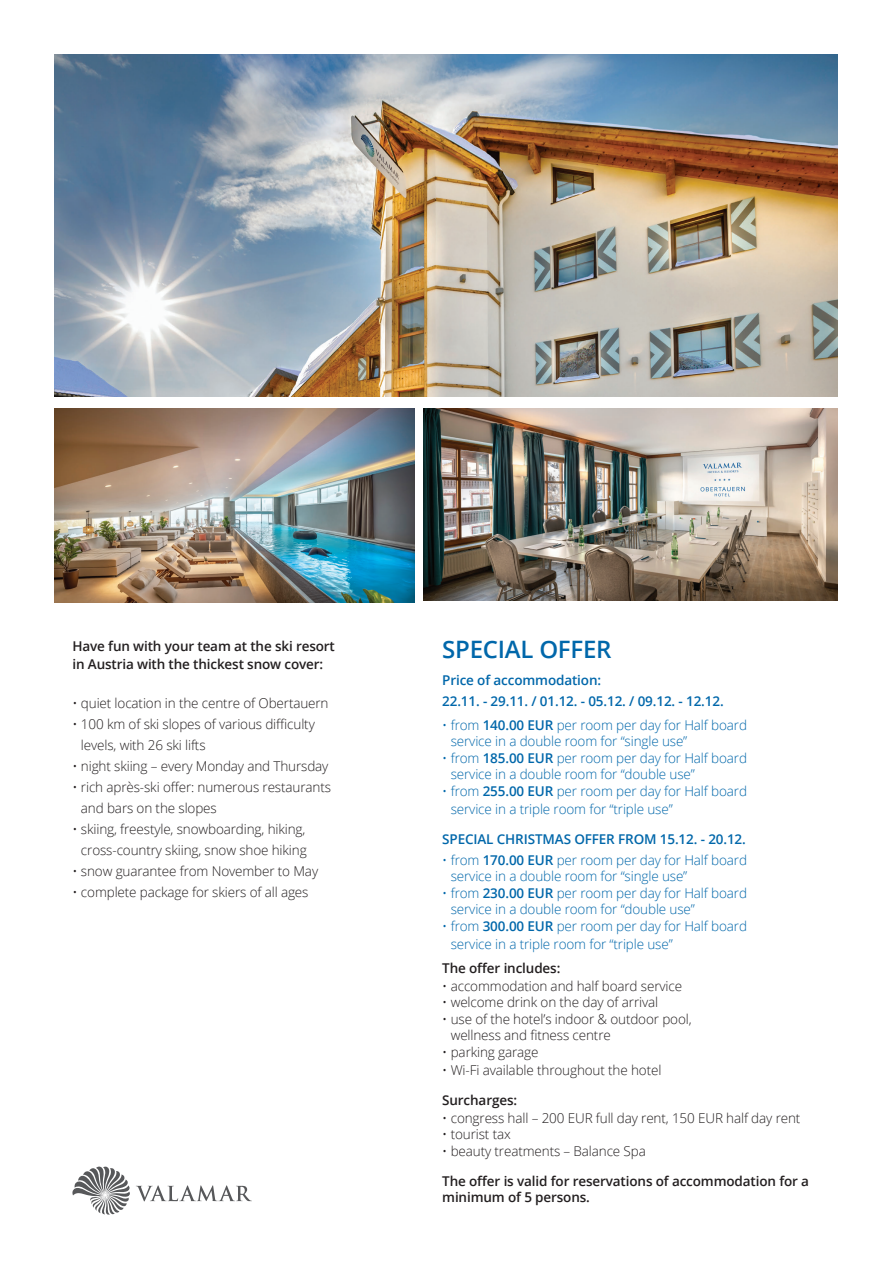
<style>
.page{position:relative;width:893px;height:1263px;background:#fff}
.page>*{position:absolute;margin:0;border:0;box-sizing:border-box;transform-origin:0 0}
.t1{font:600 24px "Open Sans";letter-spacing:-.01em;color:#0067aa}
.t2{font:300 13.5px/21px "Open Sans";letter-spacing:-.01em;color:#231f20}
.t3{font:300 13.5px/16.5px "Open Sans";letter-spacing:-.01em;color:#0067aa}
.t4{font:600 13.5px/18px "Open Sans";letter-spacing:-.01em;color:#231f20}
.t5{font:600 13.5px/21px "Open Sans";letter-spacing:-.01em;color:#0067aa}
.s1{font-weight:600}
</style>
<div class="page">
<img style="left:54px;top:54px;width:784px;height:343px">
<img style="left:54px;top:408px;width:361px;height:194px">
<img style="left:424px;top:408px;width:414px;height:193px">
<svg style="left:72px;top:1166px;width:58px;height:49px"></svg>
<svg style="left:136px;top:1185px;width:116px;height:16px"></svg>
<p class="t4" style="left:72px;top:637px;width:264px">Have fun with your team at the ski resort in Austria with the thickest snow cover:</p>
<p class="t2" style="left:72px;top:692px;width:258px">• quiet location in the centre of Obertauern</p>
<p class="t2" style="left:81px;top:713px;width:235px;text-indent:-9px">• 100 km of ski slopes of various difficulty levels, with 26 ski lifts</p>
<p class="t2" style="left:72px;top:755px;width:258px">• night skiing – every Monday and Thursday</p>
<p class="t2" style="left:81px;top:776px;width:252px;text-indent:-9px">• rich après-ski offer: numerous restaurants and bars on the slopes</p>
<p class="t2" style="left:72px;top:818px;width:236px;text-align:right">• skiing, freestyle, snowboarding, hiking, cross-country skiing, snow shoe hiking</p>
<p class="t2" style="left:72px;top:860px;width:247px">• snow guarantee from November to May</p>
<p class="t2" style="left:72px;top:881px;width:238px">• complete package for skiers of all ages</p>
<h1 class="t1" style="left:442px;top:632px;width:171px">SPECIAL OFFER</h1>
<p class="t5" style="left:442px;top:669px;width:283px">Price of accommodation:<br>22.11. - 29.11. / 01.12. - 05.12. / 09.12. - 12.12.</p>
<p class="t3" style="left:451px;top:716px;width:298px;text-indent:-9px">• from <span class="s1">140.00 EUR</span> per room per day for Half board service in a double room for “single use”</p>
<p class="t3" style="left:451px;top:749px;width:298px;text-indent:-9px">• from <span class="s1">185.00 EUR</span> per room per day for Half board service in a double room for “double use”</p>
<p class="t3" style="left:451px;top:781px;width:298px;line-height:18px;text-indent:-9px">• from <span class="s1">255.00 EUR</span> per room per day for Half board service in a triple room for “triple use”</p>
<p class="t5" style="left:442px;top:828px;width:305px">SPECIAL CHRISTMAS OFFER FROM 15.12. - 20.12.</p>
<p class="t3" style="left:451px;top:851px;width:298px;text-indent:-9px">• from <span class="s1">170.00 EUR</span> per room per day for Half board service in a double room for “single use”</p>
<p class="t3" style="left:451px;top:884px;width:298px;text-indent:-9px">• from <span class="s1">230.00 EUR</span> per room per day for Half board service in a double room for “double use”</p>
<p class="t3" style="left:451px;top:916px;width:298px;line-height:18px;text-indent:-9px">• from <span class="s1">300.00 EUR</span> per room per day for Half board service in a triple room for “triple use”</p>
<p class="t4" style="left:442px;top:958px;width:120px">The offer includes:</p>
<p class="t2" style="left:442px;top:975px;width:241px">• accommodation and half board service</p>
<p class="t2" style="left:442px;top:991px;width:217px">• welcome drink on the day of arrival</p>
<p class="t2" style="left:451px;top:1010px;width:242px;line-height:16.5px;text-indent:-9px">• use of the hotel’s indoor &amp; outdoor pool, wellness and fitness centre</p>
<p class="t2" style="left:442px;top:1041px;width:98px">• parking garage</p>
<p class="t2" style="left:442px;top:1059px;width:221px">• Wi-Fi available throughout the hotel</p>
<p class="t4" style="left:442px;top:1090px;width:76px">Surcharges:</p>
<p class="t2" style="left:442px;top:1107px;width:360px">• congress hall – 200 EUR full day rent, 150 EUR half day rent</p>
<p class="t2" style="left:442px;top:1123px;width:70px">• tourist tax</p>
<p class="t2" style="left:442px;top:1140px;width:205px">• beauty treatments – Balance Spa</p>
<p class="t4" style="left:442px;top:1172px;width:368px;line-height:16.5px">The offer is valid for reservations of accommodation for a minimum of 5 persons.</p>
</div>
